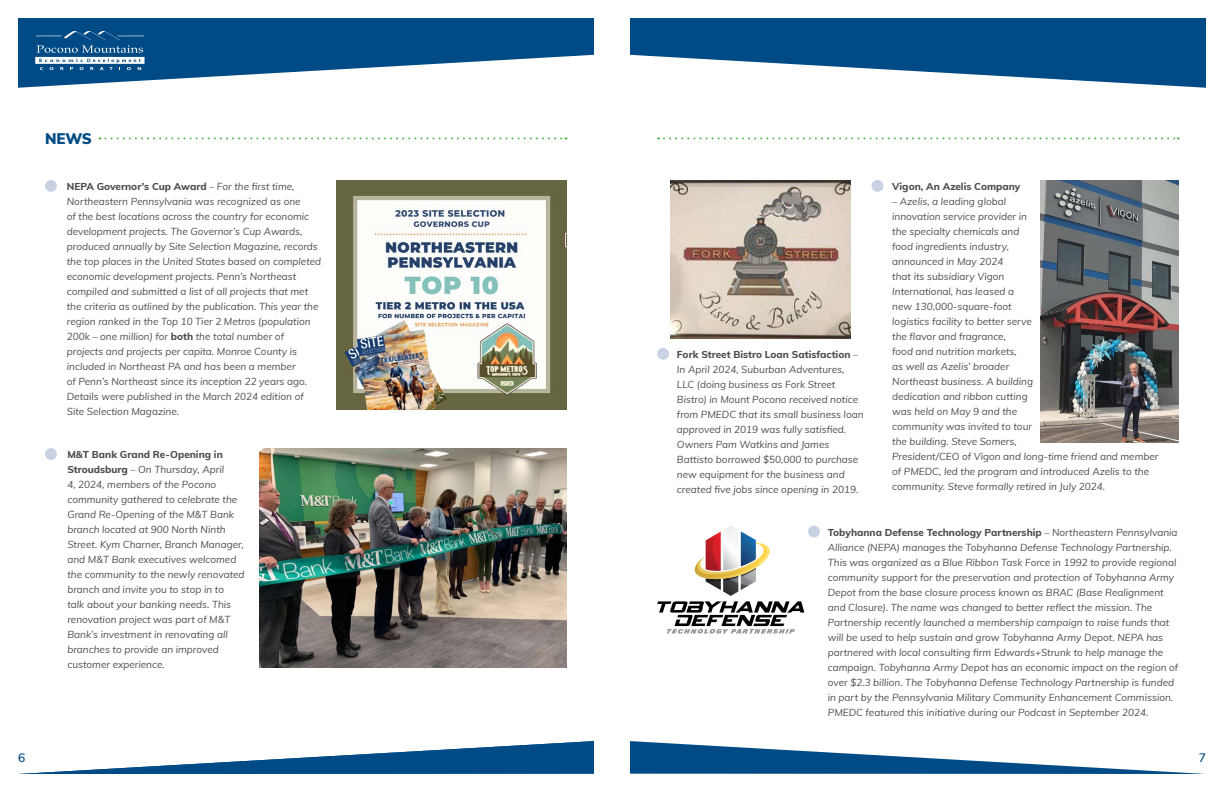
<style>
.page{position:relative;width:1224px;height:792px;background:#fff}
.page>*{position:absolute;margin:0;border:0;box-sizing:border-box;transform-origin:0 0}
.t1{font:900 15px "Muli";color:#004b85}
.t2{font:600 12px "Muli";color:#004b85}
.t3{font:italic 10px/15px "Muli";color:#4d4d4f}
.t4{font:800 10px "Muli";color:#4d4d4f}
.s1{font-weight:800;font-style:normal}
</style>
<div class="page">
<svg style="left:18px;top:18px;width:576px;height:70px;fill:#004b85"></svg>
<svg style="left:630px;top:18px;width:576px;height:70px;fill:#004b85"></svg>
<svg style="left:35px;top:30px;width:110px;height:40px"></svg>
<svg style="left:630px;top:741px;width:575px;height:33px"></svg>
<svg style="left:99px;top:137px;width:468px;height:2px"></svg>
<svg style="left:658px;top:137px;width:521px;height:2px"></svg>
<svg style="left:18px;top:741px;width:576px;height:33px"></svg>
<img style="left:337px;top:180px;width:230px;height:230px">
<img style="left:260px;top:448px;width:307px;height:220px">
<img style="left:670px;top:180px;width:181px;height:158px">
<img style="left:1040px;top:180px;width:139px;height:262px">
<svg style="left:657px;top:526px;width:147px;height:108px"></svg>
<div style="left:45px;top:180px;width:12px;height:12px;background:#c9d2e5;border-radius:50%"></div>
<div style="left:45px;top:448px;width:12px;height:12px;background:#c9d2e5;border-radius:50%"></div>
<div style="left:657px;top:348px;width:12px;height:12px;background:#c9d2e5;border-radius:50%"></div>
<div style="left:872px;top:180px;width:11px;height:12px;background:#c9d2e5;border-radius:50%"></div>
<div style="left:808px;top:526px;width:12px;height:11px;background:#c9d2e5;border-radius:50%"></div>
<h1 class="t1" style="left:45px;top:128px;width:49px">NEWS</h1>
<p class="t3" style="left:67px;top:178px;width:256px"><span class="s1">NEPA Governor’s Cup Award</span> – For the first time, Northeastern Pennsylvania was recognized as one<br>of the best locations across the country for economic development projects. The Governor’s Cup Awards, produced annually by Site Selection Magazine, records the top places in the United States based on completed economic development projects. Penn’s Northeast compiled and submitted a list of all projects that met the criteria as outlined by the publication. This year the region ranked in the Top 10 Tier 2 Metros (population 200k – one million) for <span class="s1">both</span> the total number of projects and projects per capita. Monroe County is included in Northeast PA and has been a member<br>of Penn’s Northeast since its inception 22 years ago.<br>Details were published in the March 2024 edition of Site Selection Magazine.</p>
<p class="t3" style="left:67px;top:447px;width:179px"><span class="s1">M&amp;T Bank Grand Re-Opening in<br>Stroudsburg</span> – On Thursday, April<br>4, 2024, members of the Pocono community gathered to celebrate the<br>Grand Re-Opening of the M&amp;T Bank branch located at 900 North Ninth<br>Street. Kym Charner, Branch Manager, and M&amp;T Bank executives welcomed the community to the newly renovated branch and invite you to stop in to<br>talk about your banking needs. This renovation project was part of M&amp;T<br>Bank’s investment in renovating all branches to provide an improved customer experience.</p>
<p class="t4" style="left:892px;top:179px;width:130px">Vigon, An Azelis Company</p>
<p class="t3" style="left:892px;top:193px;width:268px">– Azelis, a leading global<br>innovation service provider in<br>the specialty chemicals and<br>food ingredients industry,<br>announced in May 2024<br>that its subsidiary Vigon<br>International, has leased a<br>new 130,000-square-foot<br>logistics facility to better serve<br>the flavor and fragrance,<br>food and nutrition markets,<br>as well as Azelis’ broader<br>Northeast business. A building<br>dedication and ribbon cutting<br>was held on May 9 and the<br>community was invited to tour<br>the building. Steve Somers,<br>President/CEO of Vigon and long-time friend and member of PMEDC, led the program and introduced Azelis to the community. Steve formally retired in July 2024.</p>
<p class="t3" style="left:828px;top:524px;width:352px"><span class="s1">Tobyhanna Defense Technology Partnership</span> – Northeastern Pennsylvania Alliance (NEPA) manages the Tobyhanna Defense Technology Partnership.<br>This was organized as a Blue Ribbon Task Force in 1992 to provide regional community support for the preservation and protection of Tobyhanna Army Depot from the base closure process known as BRAC (Base Realignment and Closure). The name was changed to better reflect the mission. The Partnership recently launched a membership campaign to raise funds that will be used to help sustain and grow Tobyhanna Army Depot. NEPA has partnered with local consulting firm Edwards+Strunk to help manage the campaign. Tobyhanna Army Depot has an economic impact on the region of over $2.3 billion. The Tobyhanna Defense Technology Partnership is funded in part by the Pennsylvania Military Community Enhancement Commission.<br>PMEDC featured this initiative during our Podcast in September 2024.</p>
<p class="t3" style="left:677px;top:346px;width:188px"><span class="s1">Fork Street Bistro Loan Satisfaction</span> – In April 2024, Suburban Adventures, LLC (doing business as Fork Street Bistro) in Mount Pocono received notice from PMEDC that its small business loan approved in 2019 was fully satisfied.<br>Owners Pam Watkins and James Battisto borrowed $50,000 to purchase new equipment for the business and created five jobs since opening in 2019.</p>
<p class="t2" style="left:18px;top:749px;width:9px">6</p>
<p class="t2" style="left:1199px;top:749px;width:9px">7</p>
</div>
